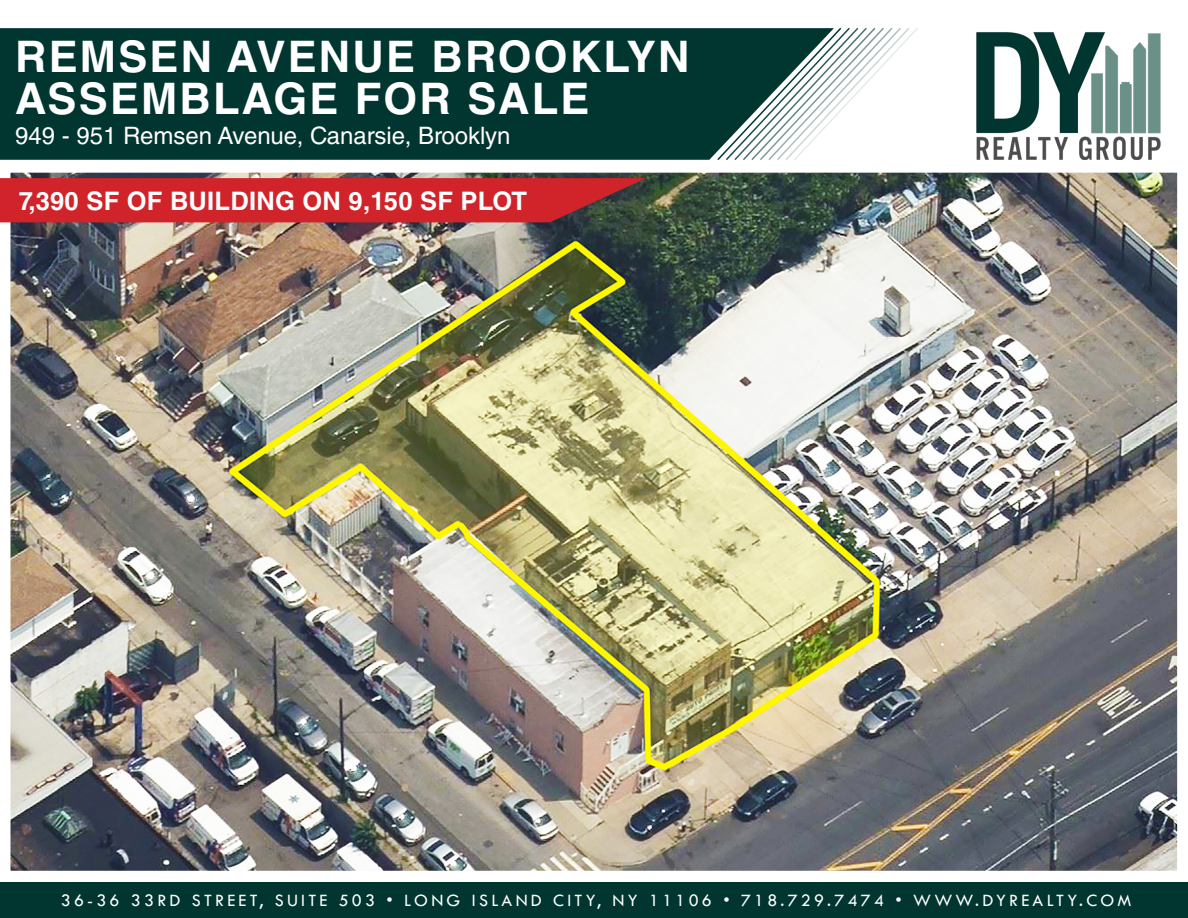
<style>
.page{position:relative;width:1188px;height:918px;background:#fff}
.page>*{position:absolute;margin:0;border:0;box-sizing:border-box;transform-origin:0 0}
.t1{font:700 43.5px "Helvetica LT Std";letter-spacing:.05em;color:#fff}
.t2{font:700 25.5px "Helvetica LT Std";letter-spacing:.01em;color:#fff}
.t3{font:24px "Helvetica LT Std";color:#fff}
.t4{font:18px "Tw Cen";letter-spacing:.18em;color:#fff}
</style>
<div class="page">
<div style="left:0;top:882px;width:1188px;height:36px;background:#003530"></div>
<img style="left:976px;top:32px;width:185px;height:128px">
<div style="left:0;top:28px;width:716px;height:132px;background:#003530"></div>
<svg style="left:716px;top:27px;width:202px;height:133px"></svg>
<img style="left:12px;top:174px;width:1164px;height:696px">
<div style="left:0;top:162px;width:1188px;height:720px;border:11px solid #fff"></div>
<svg style="left:0;top:178px;width:646px;height:44px;background:#c5252b"></svg>
<p class="t1" style="left:15px;top:31px;width:676px">REMSEN AVENUE BROOKLYN</p>
<p class="t1" style="left:15px;top:73px;width:576px">ASSEMBLAGE FOR SALE</p>
<p class="t3" style="left:15px;top:122px;width:497px">949 - 951 Remsen Avenue, Canarsie, Brooklyn</p>
<p class="t2" style="left:19px;top:185px;width:510px">7,390 SF OF BUILDING ON 9,150 SF PLOT</p>
<p class="t4" style="left:61px;top:890px;width:1072px">36-36 33RD STREET, SUITE 503 • LONG ISLAND CITY, NY 11106 • 718.729.7474 • WWW.DYREALTY.COM</p>
</div>
